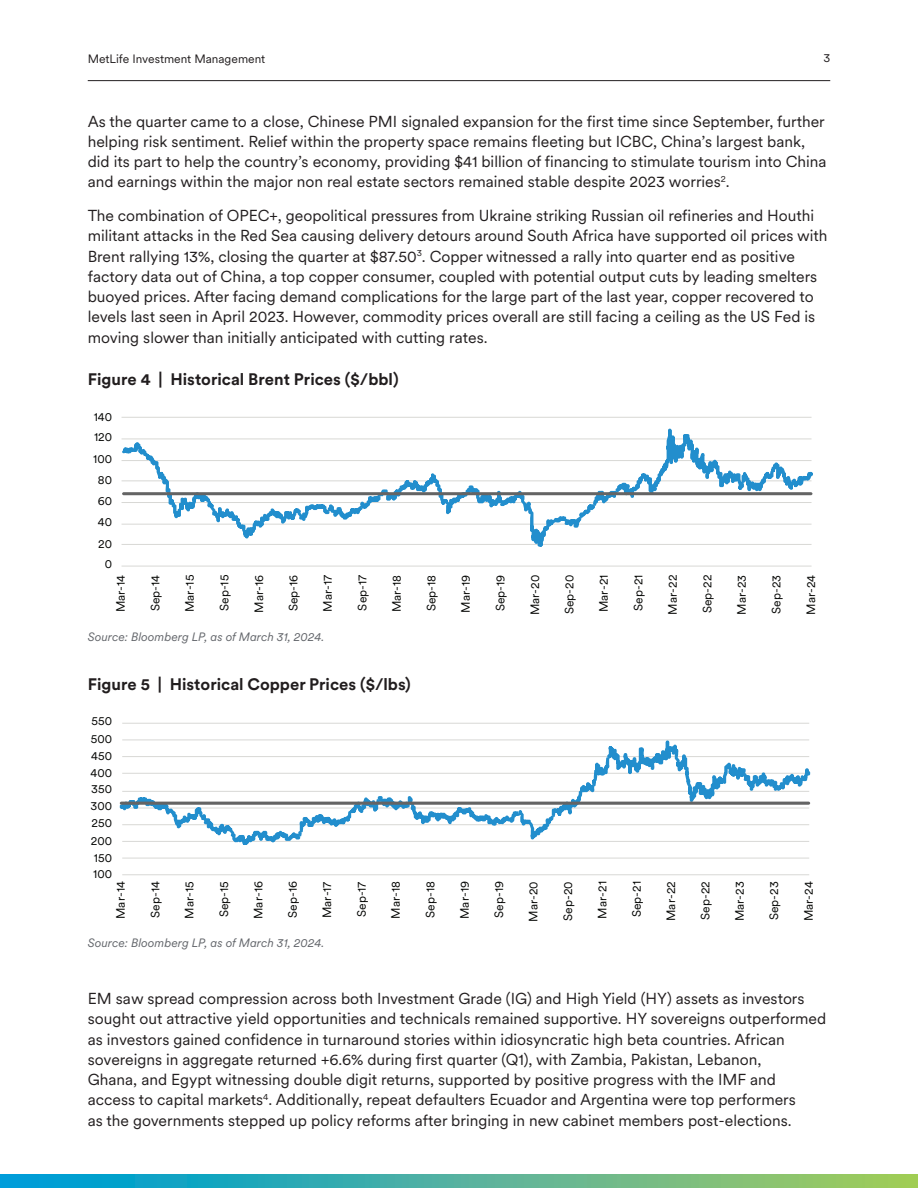
<style>
.page{position:relative;width:918px;height:1188px;background:#fff}
.page>*{position:absolute;margin:0;border:0;box-sizing:border-box;transform-origin:0 0}
.t1{font:700 16.5px "Met Life Circular";color:#211d1e}
.t2{font:15.75px/20.2px "Met Life Circular";color:#231f20}
.t3{font:12px "Met Life Circular";color:#040503}
.t4{font:italic 12px "Met Life Circular";color:#64676c}
.t5{font:12px "Met Life Circular";color:#231f20}
</style>
<div class="page">
<hr style="left:88px;top:80px;width:742px;height:1px;background:#231f20">
<svg style="left:0;top:1174px;width:918px;height:14px;background:#4db29d"></svg>
<hr style="left:122px;top:417px;width:690px;height:1px;background:#d8d8d5">
<hr style="left:122px;top:566px;width:690px;height:1px;background:#d8d8d5">
<svg style="left:122px;top:428px;width:690px;height:119px"></svg>
<svg style="left:122px;top:492px;width:690px;height:3px;background:#6c6c6d"></svg>
<hr style="left:122px;top:858px;width:687px;height:1px;background:#d8d8d5">
<hr style="left:122px;top:723px;width:687px;height:1px;background:#d8d8d5">
<hr style="left:122px;top:874px;width:687px;height:1px;background:#d8d8d5">
<svg style="left:120px;top:740px;width:690px;height:105px"></svg>
<svg style="left:120px;top:802px;width:690px;height:3px;background:#6e7071"></svg>
<p class="t5" style="left:88px;top:51px;width:179px">MetLife Investment Management</p>
<p class="t5" style="left:823px;top:50px;width:8px">3</p>
<p class="t2" style="left:88px;top:110px;width:740px">As the quarter came to a close, Chinese PMI signaled expansion for the first time since September, further helping risk sentiment. Relief within the property space remains fleeting but ICBC, China’s largest bank, did its part to help the country’s economy, providing $41 billion of financing to stimulate tourism into China and earnings within the major non real estate sectors remained stable despite 2023 worries<sup>2</sup>.</p>
<p class="t2" style="left:88px;top:205px;width:741px">The combination of OPEC+, geopolitical pressures from Ukraine striking Russian oil refineries and Houthi militant attacks in the Red Sea causing delivery detours around South Africa have supported oil prices with Brent rallying 13%, closing the quarter at $87.50<sup>3</sup>. Copper witnessed a rally into quarter end as positive factory data out of China, a top copper consumer, coupled with potential output cuts by leading smelters buoyed prices. After facing demand complications for the large part of the last year, copper recovered to levels last seen in April 2023. However, commodity prices overall are still facing a ceiling as the US Fed is moving slower than initially anticipated with cutting rates.</p>
<p class="t1" style="left:88px;top:368px;width:312px">Figure 4 | Historical Brent Prices ($/bbl)</p>
<p class="t3" style="left:94px;top:408px;width:20px">140</p>
<p class="t3" style="left:94px;top:429px;width:20px">120</p>
<p class="t3" style="left:93px;top:450px;width:20px">100</p>
<p class="t3" style="left:98px;top:472px;width:16px">80</p>
<p class="t3" style="left:98px;top:492px;width:16px">60</p>
<p class="t3" style="left:98px;top:514px;width:16px">40</p>
<p class="t3" style="left:98px;top:536px;width:15px">20</p>
<p class="t3" style="left:105px;top:556px;width:9px">0</p>
<p class="t3" style="left:113px;top:612px;width:39px;rotate:-90deg">Mar-14</p>
<p class="t3" style="left:147px;top:611px;width:38px;rotate:-90deg">Sep-14</p>
<p class="t3" style="left:182px;top:612px;width:39px;rotate:-90deg">Mar-15</p>
<p class="t3" style="left:216px;top:611px;width:38px;rotate:-90deg">Sep-15</p>
<p class="t3" style="left:251px;top:613px;width:39px;rotate:-90deg">Mar-16</p>
<p class="t3" style="left:285px;top:611px;width:38px;rotate:-90deg">Sep-16</p>
<p class="t3" style="left:320px;top:612px;width:38px;rotate:-90deg">Mar-17</p>
<p class="t3" style="left:354px;top:611px;width:37px;rotate:-90deg">Sep-17</p>
<p class="t3" style="left:389px;top:612px;width:39px;rotate:-90deg">Mar-18</p>
<p class="t3" style="left:423px;top:611px;width:38px;rotate:-90deg">Sep-18</p>
<p class="t3" style="left:458px;top:613px;width:39px;rotate:-90deg">Mar-19</p>
<p class="t3" style="left:492px;top:611px;width:38px;rotate:-90deg">Sep-19</p>
<p class="t3" style="left:527px;top:615px;width:42px;rotate:-90deg">Mar-20</p>
<p class="t3" style="left:561px;top:614px;width:41px;rotate:-90deg">Sep-20</p>
<p class="t3" style="left:596px;top:612px;width:39px;rotate:-90deg">Mar-21</p>
<p class="t3" style="left:630px;top:611px;width:38px;rotate:-90deg">Sep-21</p>
<p class="t3" style="left:665px;top:615px;width:41px;rotate:-90deg">Mar-22</p>
<p class="t3" style="left:699px;top:613px;width:40px;rotate:-90deg">Sep-22</p>
<p class="t3" style="left:734px;top:615px;width:42px;rotate:-90deg">Mar-23</p>
<p class="t3" style="left:768px;top:614px;width:40px;rotate:-90deg">Sep-23</p>
<p class="t3" style="left:803px;top:615px;width:42px;rotate:-90deg">Mar-24</p>
<p class="t4" style="left:88px;top:629px;width:238px">Source: Bloomberg LP, as of March 31, 2024.</p>
<p class="t1" style="left:88px;top:673px;width:324px">Figure 5 | Historical Copper Prices ($/lbs)</p>
<p class="t3" style="left:91px;top:713px;width:22px">550</p>
<p class="t3" style="left:91px;top:731px;width:23px">500</p>
<p class="t3" style="left:91px;top:748px;width:22px">450</p>
<p class="t3" style="left:90px;top:765px;width:23px">400</p>
<p class="t3" style="left:91px;top:781px;width:22px">350</p>
<p class="t3" style="left:91px;top:798px;width:23px">300</p>
<p class="t3" style="left:91px;top:815px;width:22px">250</p>
<p class="t3" style="left:91px;top:833px;width:23px">200</p>
<p class="t3" style="left:94px;top:849px;width:20px">150</p>
<p class="t3" style="left:93px;top:866px;width:20px">100</p>
<p class="t3" style="left:113px;top:919px;width:39px;rotate:-90deg">Mar-14</p>
<p class="t3" style="left:147px;top:918px;width:38px;rotate:-90deg">Sep-14</p>
<p class="t3" style="left:181px;top:919px;width:39px;rotate:-90deg">Mar-15</p>
<p class="t3" style="left:216px;top:917px;width:38px;rotate:-90deg">Sep-15</p>
<p class="t3" style="left:250px;top:919px;width:39px;rotate:-90deg">Mar-16</p>
<p class="t3" style="left:285px;top:918px;width:38px;rotate:-90deg">Sep-16</p>
<p class="t3" style="left:319px;top:918px;width:38px;rotate:-90deg">Mar-17</p>
<p class="t3" style="left:353px;top:917px;width:37px;rotate:-90deg">Sep-17</p>
<p class="t3" style="left:388px;top:919px;width:39px;rotate:-90deg">Mar-18</p>
<p class="t3" style="left:422px;top:918px;width:38px;rotate:-90deg">Sep-18</p>
<p class="t3" style="left:456px;top:919px;width:39px;rotate:-90deg">Mar-19</p>
<p class="t3" style="left:491px;top:918px;width:38px;rotate:-90deg">Sep-19</p>
<p class="t3" style="left:525px;top:922px;width:42px;rotate:-90deg">Mar-20</p>
<p class="t3" style="left:560px;top:921px;width:41px;rotate:-90deg">Sep-20</p>
<p class="t3" style="left:594px;top:919px;width:39px;rotate:-90deg">Mar-21</p>
<p class="t3" style="left:629px;top:917px;width:38px;rotate:-90deg">Sep-21</p>
<p class="t3" style="left:663px;top:921px;width:41px;rotate:-90deg">Mar-22</p>
<p class="t3" style="left:697px;top:920px;width:40px;rotate:-90deg">Sep-22</p>
<p class="t3" style="left:732px;top:921px;width:42px;rotate:-90deg">Mar-23</p>
<p class="t3" style="left:766px;top:920px;width:40px;rotate:-90deg">Sep-23</p>
<p class="t3" style="left:800px;top:921px;width:42px;rotate:-90deg">Mar-24</p>
<p class="t4" style="left:88px;top:935px;width:238px">Source: Bloomberg LP, as of March 31, 2024.</p>
<p class="t2" style="left:88px;top:988px;width:740px">EM saw spread compression across both Investment Grade (IG) and High Yield (HY) assets as investors sought out attractive yield opportunities and technicals remained supportive. HY sovereigns outperformed as investors gained confidence in turnaround stories within idiosyncratic high beta countries. African sovereigns in aggregate returned +6.6% during first quarter (Q1), with Zambia, Pakistan, Lebanon,<br>Ghana, and Egypt witnessing double digit returns, supported by positive progress with the IMF and access to capital markets<sup>4</sup>. Additionally, repeat defaulters Ecuador and Argentina were top performers<br>as the governments stepped up policy reforms after bringing in new cabinet members post-elections.</p>
</div>
